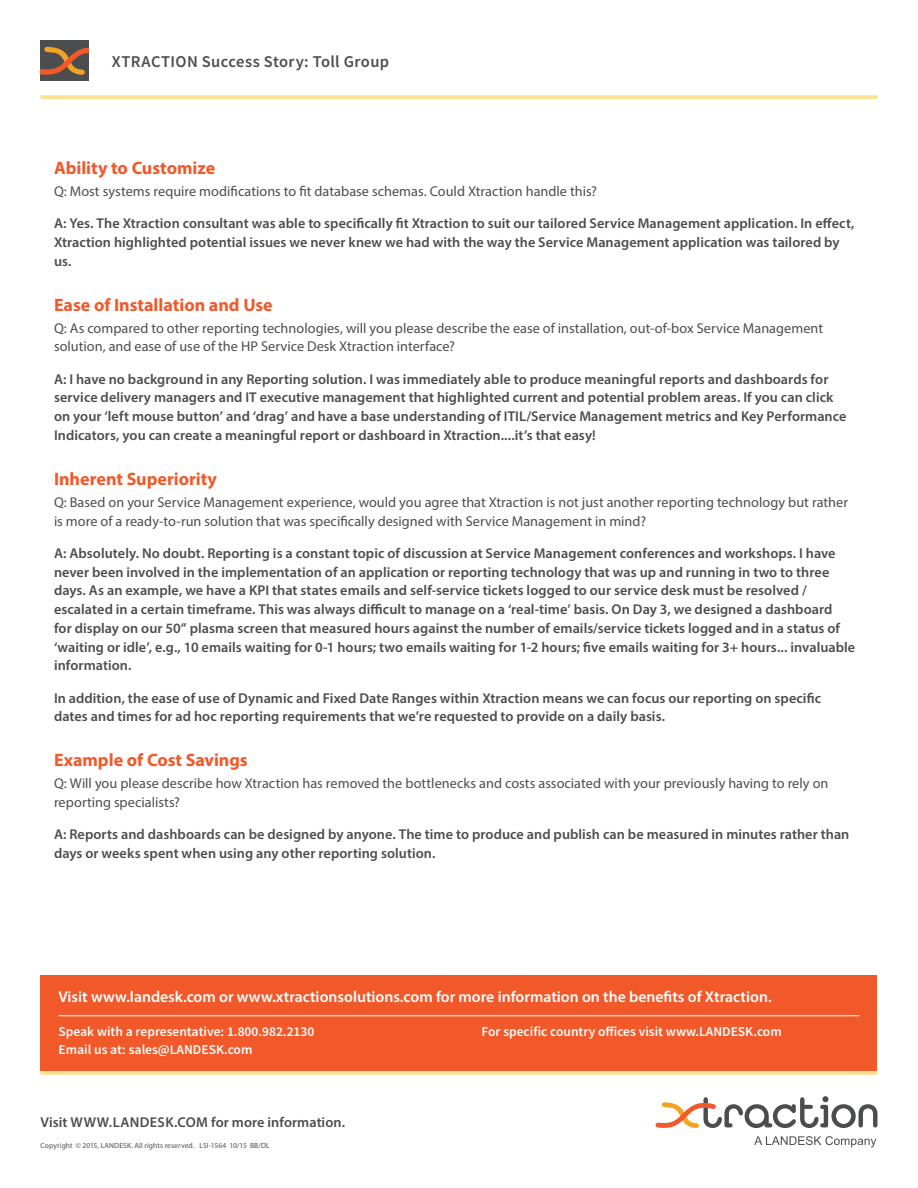
<style>
.page{position:relative;width:918px;height:1188px;background:#fff}
.page>*{position:absolute;margin:0;border:0;box-sizing:border-box;transform-origin:0 0}
.t1{font:700 18px "Myriad Pro";color:#f1592a}
.t2{font:600 16.5px "Source Sans Pro";letter-spacing:.02em;color:#4b4d4f}
.t3{font:600 15.75px "Myriad Pro";color:#fff}
.t4{font:600 14.25px/18.8px "Myriad Pro";letter-spacing:.005em;color:#4b4d4f}
.t5{font:14.25px/18.8px "Myriad Pro";letter-spacing:.005em;color:#4b4d4f}
.t6{font:600 13.5px/18px "Source Sans Pro";color:#fff}
.t7{font:7.5px "Myriad Pro";letter-spacing:.015em;color:#4b4d4f}
</style>
<div class="page">
<svg style="left:40px;top:95px;width:838px;height:4px;background:#fce199"></svg>
<hr style="left:40px;top:1071px;width:838px;height:4px;background:#fce29c">
<div style="left:40px;top:40px;width:49px;height:41px;background:#4b4d4f"></div>
<svg style="left:40px;top:47px;width:49px;height:28px"></svg>
<svg style="left:754px;top:1136px;width:122px;height:11px"></svg>
<svg style="left:656px;top:1096px;width:221px;height:32px"></svg>
<div style="left:40px;top:976px;width:838px;height:95px;background:#f1592a"></div>
<hr style="left:58px;top:1015px;width:802px;height:1px;background:#fff">
<p class="t2" style="left:112px;top:51px;width:279px">XTRACTION Success Story: Toll Group</p>
<p class="t1" style="left:54px;top:156px;width:163px">Ability to Customize</p>
<p class="t5" style="left:54px;top:181px;width:544px">Q: Most systems require modifications to fit database schemas. Could Xtraction handle this?</p>
<p class="t4" style="left:54px;top:214px;width:802px">A: Yes. The Xtraction consultant was able to specifically fit Xtraction to suit our tailored Service Management application. In effect,<br>Xtraction highlighted potential issues we never knew we had with the way the Service Management application was tailored by us.</p>
<p class="t1" style="left:54px;top:293px;width:220px">Ease of Installation and Use</p>
<p class="t5" style="left:54px;top:318px;width:771px">Q: As compared to other reporting technologies, will you please describe the ease of installation, out-of-box Service Management solution, and ease of use of the HP Service Desk Xtraction interface?</p>
<p class="t4" style="left:54px;top:369px;width:794px">A: I have no background in any Reporting solution. I was immediately able to produce meaningful reports and dashboards for service delivery managers and IT executive management that highlighted current and potential problem areas. If you can click on your ‘left mouse button’ and ‘drag’ and have a base understanding of ITIL/Service Management metrics and Key Performance Indicators, you can create a meaningful report or dashboard in Xtraction....it’s that easy!</p>
<p class="t1" style="left:54px;top:467px;width:165px">Inherent Superiority</p>
<p class="t5" style="left:54px;top:492px;width:796px">Q: Based on your Service Management experience, would you agree that Xtraction is not just another reporting technology but rather is more of a ready-to-run solution that was specifically designed with Service Management in mind?</p>
<p class="t4" style="left:54px;top:543px;width:803px">A: Absolutely. No doubt. Reporting is a constant topic of discussion at Service Management conferences and workshops. I have never been involved in the implementation of an application or reporting technology that was up and running in two to three days. As an example, we have a KPI that states emails and self-service tickets logged to our service desk must be resolved / escalated in a certain timeframe. This was always difficult to manage on a ‘real-time’ basis. On Day 3, we designed a dashboard<br>for display on our 50” plasma screen that measured hours against the number of emails/service tickets logged and in a status of ‘waiting or idle’, e.g., 10 emails waiting for 0-1 hours; two emails waiting for 1-2 hours; five emails waiting for 3+ hours... invaluable information.</p>
<p class="t4" style="left:54px;top:688px;width:769px">In addition, the ease of use of Dynamic and Fixed Date Ranges within Xtraction means we can focus our reporting on specific dates and times for ad hoc reporting requirements that we’re requested to provide on a daily basis.</p>
<p class="t1" style="left:54px;top:749px;width:195px">Example of Cost Savings</p>
<p class="t5" style="left:54px;top:774px;width:776px">Q: Will you please describe how Xtraction has removed the bottlenecks and costs associated with your previously having to rely on reporting specialists?</p>
<p class="t4" style="left:54px;top:825px;width:797px">A: Reports and dashboards can be designed by anyone. The time to produce and publish can be measured in minutes rather than days or weeks spent when using any other reporting solution.</p>
<p class="t3" style="left:58px;top:987px;width:715px">Visit www.landesk.com or www.xtractionsolutions.com for more information on the benefits of Xtraction.</p>
<p class="t6" style="left:58px;top:1023px;width:257px">Speak with a representative: 1.800.982.2130<br>Email us at: sales@LANDESK.com</p>
<p class="t6" style="left:481px;top:1023px;width:302px">For specific country offices visit www.LANDESK.com</p>
<p class="t4" style="left:40px;top:1113px;width:306px">Visit WWW.LANDESK.COM for more information.</p>
<p class="t7" style="left:40px;top:1140px;width:231px">Copyright © 2015, LANDESK. All rights reserved. LSI-1564 10/15 BB/DL</p>
</div>
